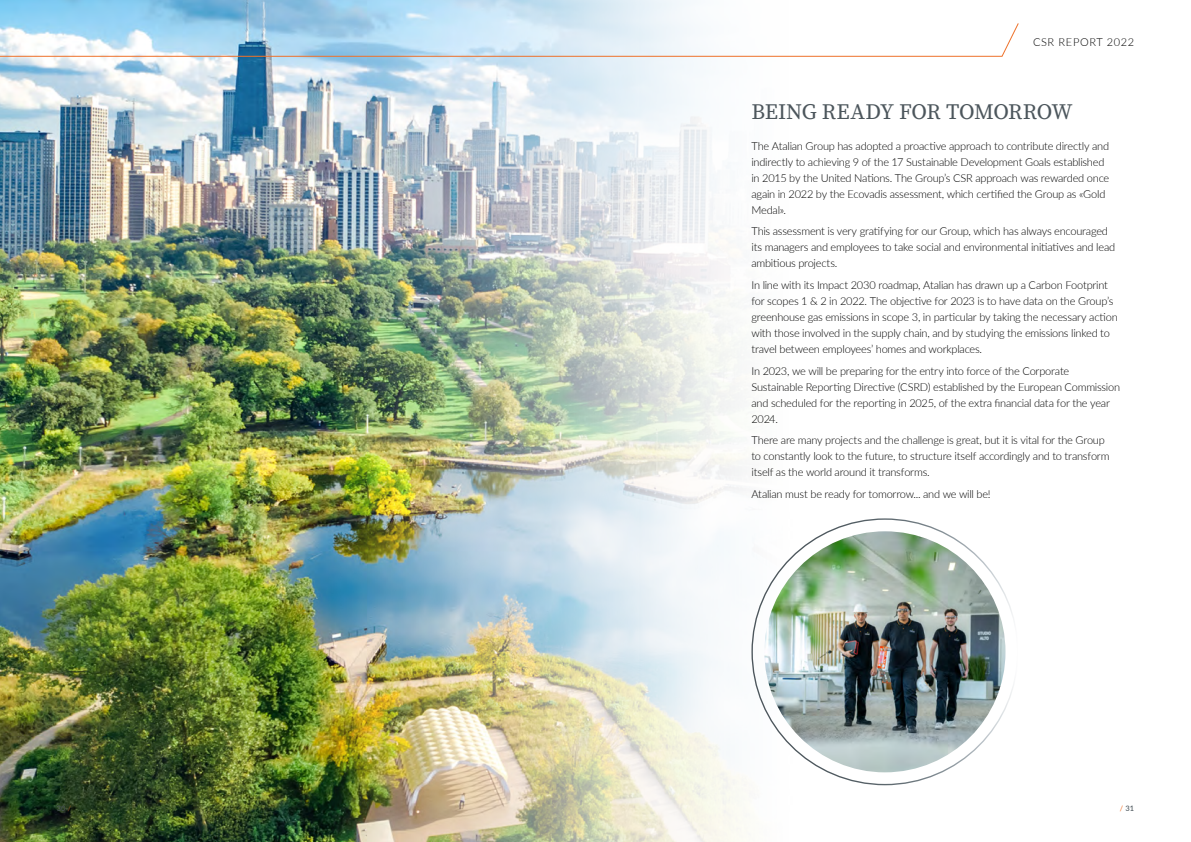
<style>
.page{position:relative;width:1191px;height:842px;background:#fff}
.page>*{position:absolute;margin:0;border:0;box-sizing:border-box;transform-origin:0 0}
.Titre_1_2020{font:22px "Source Serif Pro";letter-spacing:-.025em;color:#4c565c}
.Texte_courant_2020{font:300 11px/16px "Lato";letter-spacing:-.02em;color:#000}
.Texte_courant_2020-2{font:300 11px "Lato";letter-spacing:.06em;color:#000}
.t1{font:500 7.5px "Lato";color:#4c565c}
.s1{font-weight:300;color:#ee712a}
.s2{font-weight:400;color:#ee712a}
</style>
<div class="page">
<img style="left:0;top:0;width:312px;height:842px">
<img style="left:312px;top:0;width:702px;height:842px">
<img style="left:764px;top:531px;width:241px;height:241px;border-radius:121px">
<svg style="left:0;top:23px;width:1019px;height:34px"></svg>
<p class="Texte_courant_2020-2" style="left:1033px;top:34px;width:103px">CSR REPORT 2022</p>
<p class="Titre_1_2020" style="left:751px;top:97px;width:322px">BEING READY FOR TOMORROW</p>
<p class="Texte_courant_2020" style="left:751px;top:137px;width:359px">The Atalian Group has adopted a proactive approach to contribute directly and indirectly to achieving 9 of the 17 Sustainable Development Goals established in 2015 by the United Nations. The Group’s CSR approach was rewarded once again in 2022 by the Ecovadis assessment, which certified the Group as «Gold Medal».</p>
<p class="Texte_courant_2020" style="left:751px;top:223px;width:365px">This assessment is very gratifying for our Group, which has always encouraged its managers and employees to take social and environmental initiatives and lead ambitious projects.</p>
<p class="Texte_courant_2020" style="left:751px;top:277px;width:368px">In line with its Impact 2030 roadmap, Atalian has drawn up a Carbon Footprint for scopes 1 &amp; 2 in 2022. The objective for 2023 is to have data on the Group’s greenhouse gas emissions in scope 3, in particular by taking the necessary action with those involved in the supply chain, and by studying the emissions linked to travel between employees’ homes and workplaces.</p>
<p class="Texte_courant_2020" style="left:751px;top:362px;width:370px">In 2023, we will be preparing for the entry into force of the Corporate Sustainable Reporting Directive (CSRD) established by the European Commission and scheduled for the reporting in 2025, of the extra financial data for the year 2024.</p>
<p class="Texte_courant_2020" style="left:751px;top:432px;width:359px">There are many projects and the challenge is great, but it is vital for the Group to constantly look to the future, to structure itself accordingly and to transform itself as the world around it transforms.</p>
<p class="Texte_courant_2020" style="left:751px;top:486px;width:241px">Atalian must be ready for tomorrow... and we will be!</p>
<p class="t1" style="left:57px;top:803px;width:16px">30 <span class="s1">/</span></p>
<p class="t1" style="left:1119px;top:803px;width:16px"><span class="s2">/</span> 31</p>
</div>
